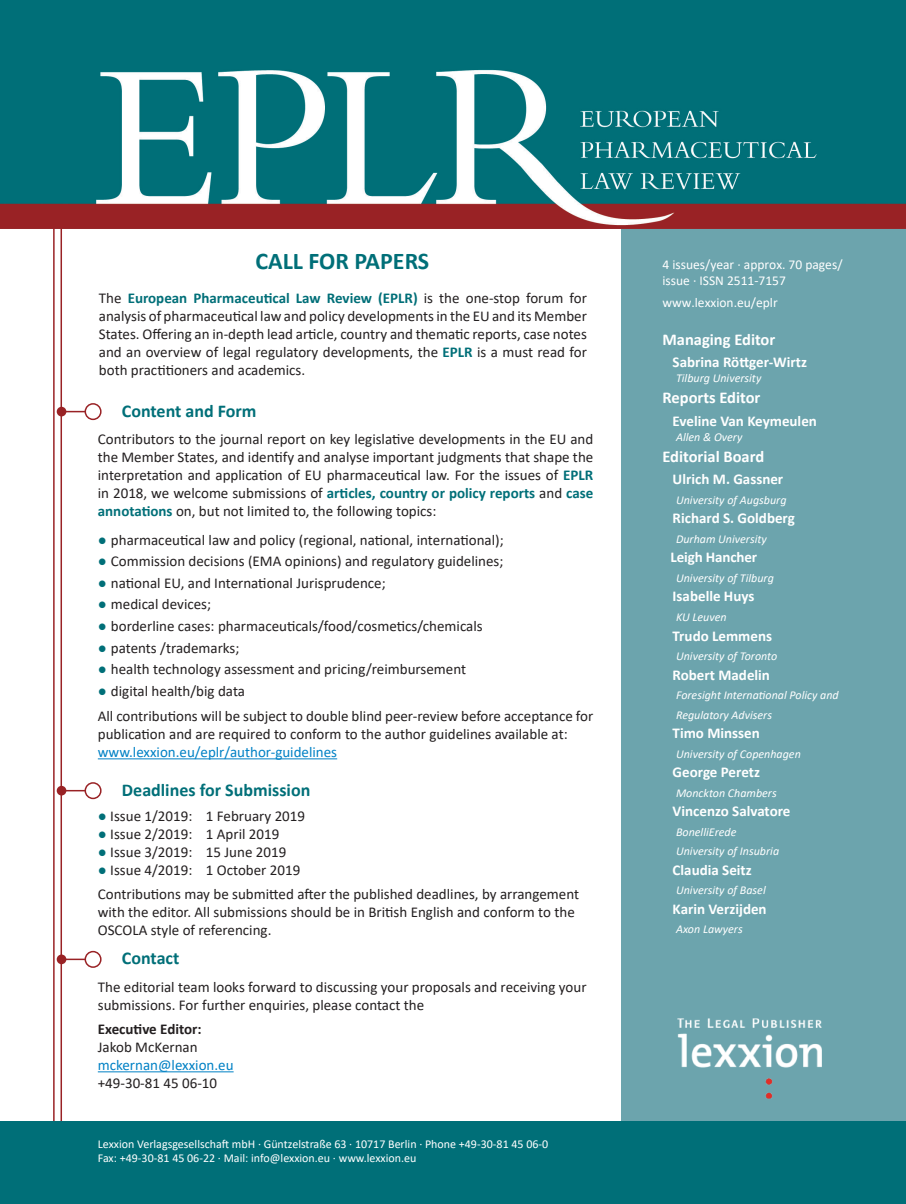
<style>
.page{position:relative;width:906px;height:1204px;background:#fff}
.page>*{position:absolute;margin:0;border:0;box-sizing:border-box;transform-origin:0 0}
.t1{font:700 24px "Calibri";color:#006f78}
.t2{font:700 18px "Calibri";color:#006f78}
.t3{font:700 16.5px "Calibri";color:#fff}
.t4{font:15px/18px "Calibri";color:#231f20}
.t5{font:700 15px "Calibri";color:#fff}
.t6{font:15px "Calibri";color:#0081c5}
.t7{font:700 15px "Calibri";color:#231f20}
.t8{font:13.5px "Calibri";color:#fff}
.t9{font:italic 12px/19.5px "Calibri";color:#fff}
.t10{font:12px "Calibri";color:#fff}
.s1{font-weight:700;color:#006f78}
.s2{color:#006f78}
</style>
<div class="page">
<div style="left:0;top:0;width:906px;height:228px;background:#006f78"></div>
<div style="left:621px;top:228px;width:285px;height:892px;background:#6ca4ad"></div>
<div style="left:0;top:1120px;width:906px;height:83px;background:#006f78"></div>
<img style="left:0;top:70px;width:906px;height:158px">
<hr style="left:61px;top:228px;width:1px;height:892px;background:#992225">
<hr style="left:53px;top:228px;width:2px;height:892px;background:#992225">
<div style="left:57px;top:407px;width:9px;height:9px;background:#992225;border-radius:50%"></div>
<div style="left:85px;top:403px;width:17px;height:17px;border:2px solid #992225;border-radius:50%"></div>
<svg style="left:66px;top:411px;width:20px;height:1px"></svg>
<div style="left:57px;top:785px;width:9px;height:10px;background:#992225;border-radius:50%"></div>
<div style="left:85px;top:782px;width:17px;height:17px;border:2px solid #992225;border-radius:50%"></div>
<hr style="left:65px;top:789px;width:21px;height:2px;background:#992225">
<div style="left:57px;top:954px;width:9px;height:10px;background:#992225;border-radius:50%"></div>
<div style="left:85px;top:950px;width:17px;height:17px;border:2px solid #992225;border-radius:50%"></div>
<hr style="left:65px;top:958px;width:21px;height:2px;background:#992225">
<hr style="left:98px;top:1071px;width:136px;height:1px;background:#0081c5">
<hr style="left:98px;top:758px;width:239px;height:1px;background:#0081c5">
<img style="left:677px;top:1018px;width:145px;height:80px">
<p class="t1" style="left:255px;top:244px;width:175px">CALL FOR PAPERS</p>
<p class="t4" style="left:99px;top:289px;width:489px;text-align:justify">The <span class="s1">European Pharmaceutical Law Review (EPLR)</span> is the one-stop forum for analysis of pharmaceutical law and policy developments in the EU and its Member States. Offering an in-depth lead article, country and thematic reports, case notes and an overview of legal regulatory developments, the <span class="s1">EPLR</span> is a must read for both practitioners and academics.</p>
<p class="t2" style="left:122px;top:398px;width:136px">Content and Form</p>
<p class="t4" style="left:98px;top:429px;width:497px;text-align:justify">Contributors to the journal report on key legislative developments in the EU and the Member States, and identify and analyse important judgments that shape the interpretation and application of EU pharmaceutical law. For the issues of <span class="s1">EPLR </span>in 2018, we welcome submissions of <span class="s1">articles, country or policy reports</span> and <span class="s1">case annotations</span> on, but not limited to, the following topics:</p>
<p class="t4" style="left:98px;top:530px;width:407px"><span class="s2">●</span> pharmaceutical law and policy (regional, national, international);</p>
<p class="t4" style="left:98px;top:552px;width:407px"><span class="s2">●</span> Commission decisions (EMA opinions) and regulatory guidelines;</p>
<p class="t4" style="left:98px;top:573px;width:289px"><span class="s2">●</span> national EU, and International Jurisprudence;</p>
<p class="t4" style="left:98px;top:595px;width:115px"><span class="s2">●</span> medical devices;</p>
<p class="t4" style="left:98px;top:616px;width:386px"><span class="s2">●</span> borderline cases: pharmaceuticals/food/cosmetics/chemicals</p>
<p class="t4" style="left:98px;top:638px;width:143px"><span class="s2">●</span> patents /trademarks;</p>
<p class="t4" style="left:98px;top:660px;width:370px"><span class="s2">●</span> health technology assessment and pricing/reimbursement</p>
<p class="t4" style="left:98px;top:681px;width:149px"><span class="s2">●</span> digital health/big data</p>
<p class="t4" style="left:98px;top:706px;width:497px">All contributions will be subject to double blind peer-review before acceptance for publication and are required to conform to the author guidelines available at:</p>
<p class="t6" style="left:98px;top:741px;width:241px">www.lexxion.eu/eplr/author-guidelines</p>
<p class="t2" style="left:122px;top:777px;width:190px">Deadlines for Submission</p>
<p class="t4" style="left:98px;top:806px;width:209px"><span class="s2">●</span> Issue 1/2019: 1 February 2019</p>
<p class="t4" style="left:98px;top:824px;width:183px"><span class="s2">●</span> Issue 2/2019: 1 April 2019</p>
<p class="t4" style="left:98px;top:842px;width:190px"><span class="s2">●</span> Issue 3/2019: 15 June 2019</p>
<p class="t4" style="left:98px;top:860px;width:204px"><span class="s2">●</span> Issue 4/2019: 1 October 2019</p>
<p class="t4" style="left:98px;top:884px;width:483px">Contributions may be submitted after the published deadlines, by arrangement with the editor. All submissions should be in British English and conform to the<br>OSCOLA style of referencing.</p>
<p class="t2" style="left:122px;top:945px;width:59px">Contact</p>
<p class="t4" style="left:98px;top:977px;width:490px">The editorial team looks forward to discussing your proposals and receiving your submissions. For further enquiries, please contact the</p>
<p class="t7" style="left:98px;top:1018px;width:105px">Executive Editor:</p>
<p class="t4" style="left:98px;top:1037px;width:101px">Jakob McKernan</p>
<p class="t6" style="left:98px;top:1054px;width:137px">mckernan@lexxion.eu</p>
<p class="t4" style="left:98px;top:1073px;width:121px">+49-30-81 45 06-10</p>
<p class="t10" style="left:98px;top:1135px;width:452px">Lexxion Verlagsgesellschaft mbH · Güntzelstraße 63 · 10717 Berlin · Phone +49-30-81 45 06-0</p>
<p class="t10" style="left:98px;top:1149px;width:320px">Fax: +49-30-81 45 06-22 · Mail: info@lexxion.eu · www.lexxion.eu</p>
<p class="t8" style="left:662px;top:255px;width:181px">4 issues/year · approx. 70 pages/</p>
<p class="t8" style="left:662px;top:271px;width:125px">issue · ISSN 2511-7157</p>
<p class="t8" style="left:662px;top:293px;width:117px">www.lexxion.eu/eplr</p>
<p class="t3" style="left:662px;top:327px;width:114px">Managing Editor</p>
<p class="t5" style="left:672px;top:352px;width:136px">Sabrina Röttger-Wirtz</p>
<p class="t9" style="left:676px;top:368px;width:87px">Tilburg University</p>
<p class="t3" style="left:662px;top:386px;width:99px">Reports Editor</p>
<p class="t5" style="left:672px;top:410px;width:146px">Eveline Van Keymeulen</p>
<p class="t9" style="left:676px;top:426px;width:68px">Allen &amp; Overy</p>
<p class="t3" style="left:662px;top:444px;width:103px">Editorial Board</p>
<p class="t5" style="left:672px;top:469px;width:112px">Ulrich M. Gassner</p>
<p class="t9" style="left:676px;top:489px;width:112px">University of Augsburg</p>
<p class="t5" style="left:672px;top:508px;width:124px">Richard S. Goldberg</p>
<p class="t9" style="left:676px;top:528px;width:92px">Durham University</p>
<p class="t5" style="left:670px;top:547px;width:88px">Leigh Hancher</p>
<p class="t9" style="left:676px;top:567px;width:99px">University of Tilburg</p>
<p class="t5" style="left:672px;top:586px;width:83px">Isabelle Huys</p>
<p class="t9" style="left:676px;top:606px;width:52px">KU Leuven</p>
<p class="t5" style="left:672px;top:625px;width:101px">Trudo Lemmens</p>
<p class="t9" style="left:676px;top:645px;width:103px">University of Toronto</p>
<p class="t5" style="left:672px;top:664px;width:99px">Robert Madelin</p>
<p class="t9" style="left:676px;top:684px;width:164px">Foresight International Policy and<br>Regulatory Advisers</p>
<p class="t5" style="left:672px;top:722px;width:89px">Timo Minssen</p>
<p class="t9" style="left:676px;top:743px;width:126px">University of Copenhagen</p>
<p class="t5" style="left:672px;top:761px;width:89px">George Peretz</p>
<p class="t9" style="left:676px;top:782px;width:102px">Monckton Chambers</p>
<p class="t5" style="left:672px;top:800px;width:119px">Vincenzo Salvatore</p>
<p class="t9" style="left:676px;top:821px;width:62px">BonelliErede</p>
<p class="t9" style="left:676px;top:840px;width:105px">University of Insubria</p>
<p class="t5" style="left:672px;top:859px;width:81px">Claudia Seitz</p>
<p class="t9" style="left:676px;top:879px;width:91px">University of Basel</p>
<p class="t5" style="left:672px;top:898px;width:95px">Karin Verzijden</p>
<p class="t9" style="left:676px;top:918px;width:68px">Axon Lawyers</p>
</div>
